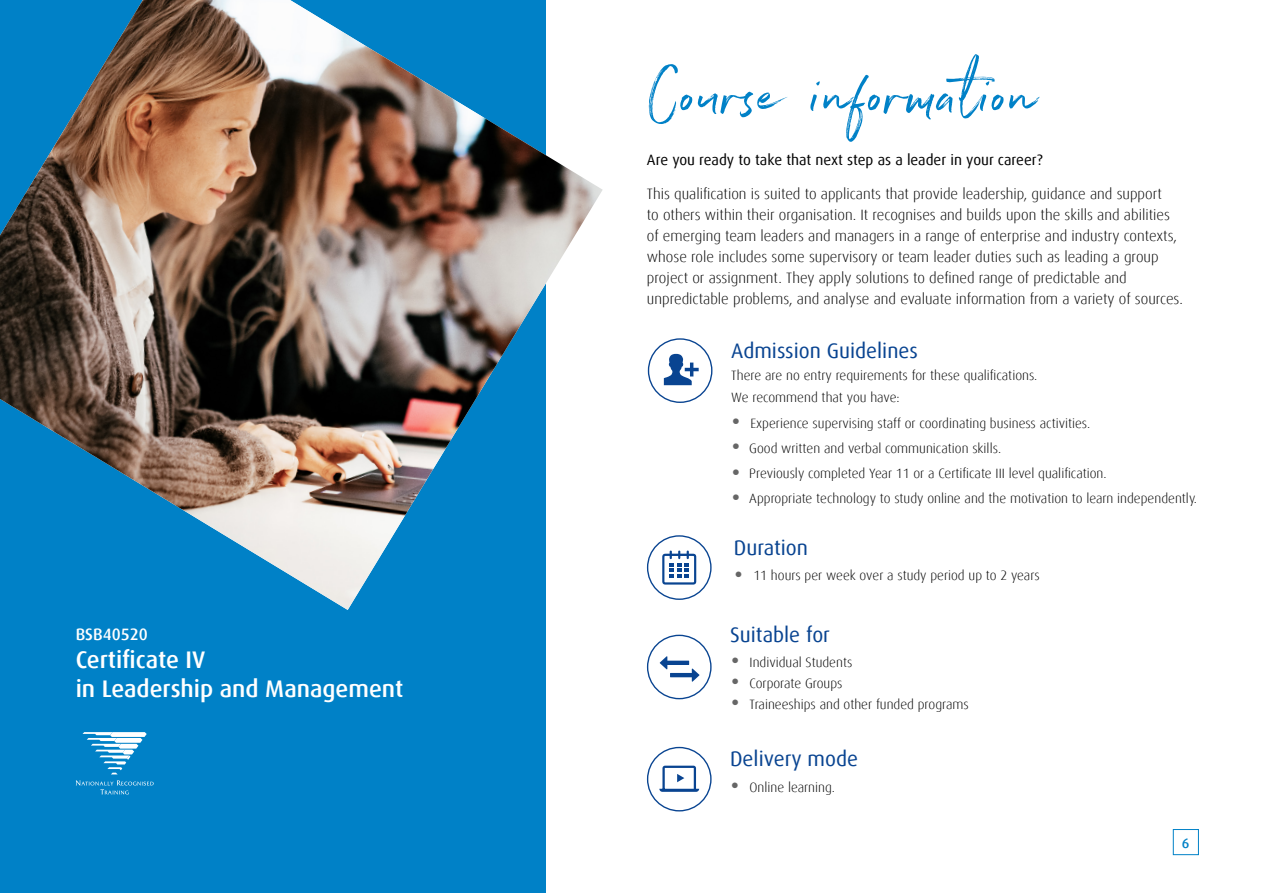
<style>
.page{position:relative;width:1263px;height:893px;background:#fff}
.page>*{position:absolute;margin:0;border:0;box-sizing:border-box;transform-origin:0 0}
.t1{font:75px "Northwell Alt";letter-spacing:.03em;color:#0081c7}
.t2{font:500 24px/28.5px "Dax";color:#fff}
.t3{font:21px "Dax";color:#094491}
.t4{font:500 16.5px "Dax";color:#fff}
.t5{font:300 15px/21px "Dax";color:#000}
.t6{font:15px "Dax";color:#000}
.t7{font:500 14.1px "Dax";color:#0081c7}
.t8{font:300 13.5px "Dax";color:#000}
.s1{font-weight:400;font-size:30px;color:#666}
.s2{font-weight:400;font-size:29.7px;color:#666}
</style>
<div class="page">
<div style="left:1173px;top:829px;width:26px;height:26px;border:1px solid #0081c7"></div>
<div style="left:0;top:0;width:545px;height:893px;background:#0081c7"></div>
<svg style="left:83px;top:732px;width:64px;height:42px"></svg>
<svg style="left:76px;top:780px;width:78px;height:14px"></svg>
<img style="left:0;top:0;width:603px;height:610px">
<div style="left:647px;top:535px;width:65px;height:65px;border:1px solid #094491;border-radius:50%"></div>
<svg style="left:662px;top:551px;width:34px;height:34px"></svg>
<div style="left:647px;top:635px;width:65px;height:64px;border:1px solid #094491;border-radius:50%"></div>
<svg style="left:660px;top:656px;width:39px;height:26px"></svg>
<div style="left:647px;top:747px;width:65px;height:64px;border:1px solid #094491;border-radius:50%"></div>
<svg style="left:659px;top:766px;width:40px;height:26px"></svg>
<div style="left:648px;top:338px;width:64px;height:65px;border:1px solid #094491;border-radius:50%"></div>
<svg style="left:664px;top:354px;width:35px;height:31px"></svg>
<p class="t4" style="left:76px;top:625px;width:74px">BSB40520</p>
<p class="t2" style="left:76px;top:646px;width:329px">Certificate IV<br>in Leadership and Management</p>
<p class="t1" style="left:647px;top:40px;width:393px">Course information</p>
<p class="t6" style="left:647px;top:151px;width:397px">Are you ready to take that next step as a leader in your career?</p>
<p class="t5" style="left:647px;top:183px;width:537px">This qualification is suited to applicants that provide leadership, guidance and support<br>to others within their organisation. It recognises and builds upon the skills and abilities of emerging team leaders and managers in a range of enterprise and industry contexts, whose role includes some supervisory or team leader duties such as leading a group project or assignment. They apply solutions to defined range of predictable and unpredictable problems, and analyse and evaluate information from a variety of sources.</p>
<p class="t3" style="left:731px;top:339px;width:188px">Admission Guidelines</p>
<p class="t8" style="left:731px;top:368px;width:308px">There are no entry requirements for these qualifications.</p>
<p class="t8" style="left:731px;top:390px;width:170px">We recommend that you have:</p>
<p class="t8" style="left:731px;top:416px;width:360px"><span class="s1">•</span> Experience supervising staff or coordinating business activities.</p>
<p class="t8" style="left:731px;top:441px;width:271px"><span class="s1">•</span> Good written and verbal communication skills.</p>
<p class="t8" style="left:731px;top:466px;width:377px"><span class="s1">•</span> Previously completed Year 11 or a Certificate III level qualification.</p>
<p class="t8" style="left:731px;top:491px;width:467px"><span class="s1">•</span> Appropriate technology to study online and the motivation to learn independently.</p>
<p class="t3" style="left:734px;top:536px;width:76px">Duration</p>
<p class="t8" style="left:734px;top:568px;width:307px"><span class="s2">•</span> 11 hours per week over a study period up to 2 years</p>
<p class="t3" style="left:730px;top:623px;width:101px">Suitable for</p>
<p class="t8" style="left:730px;top:655px;width:124px"><span class="s2">•</span> Individual Students</p>
<p class="t8" style="left:730px;top:676px;width:114px"><span class="s2">•</span> Corporate Groups</p>
<p class="t8" style="left:730px;top:697px;width:240px"><span class="s2">•</span> Traineeships and other funded programs</p>
<p class="t3" style="left:730px;top:747px;width:129px">Delivery mode</p>
<p class="t8" style="left:730px;top:780px;width:106px"><span class="s2">•</span> Online learning.</p>
<p class="t7" style="left:1182px;top:835px;width:9px">6</p>
</div>
